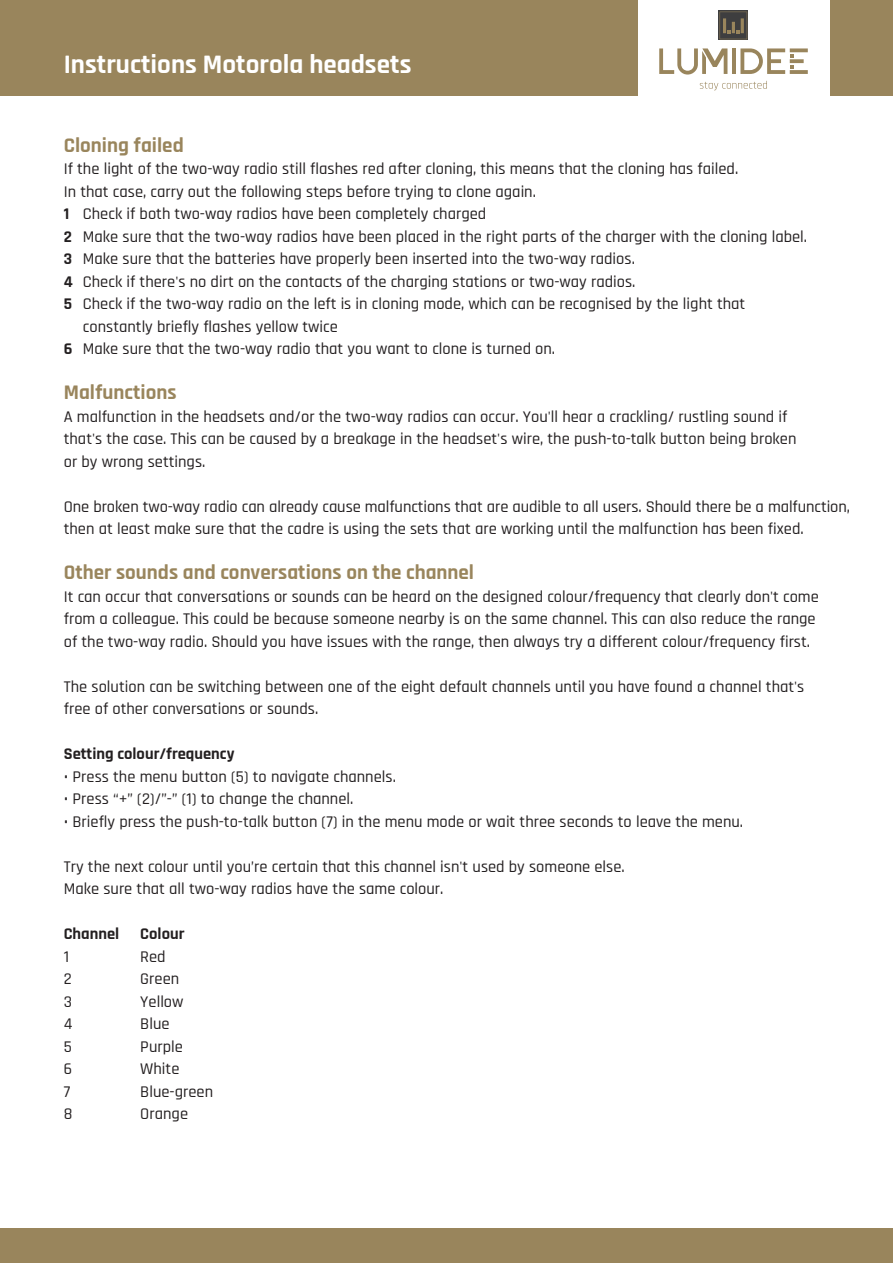
<style>
.page{position:relative;width:893px;height:1263px;background:#fff}
.page>*{position:absolute;margin:0;border:0;box-sizing:border-box;transform-origin:0 0}
.t1{font:700 27px "Rajdhani";color:#fff}
.t2{font:700 21px "Rajdhani";color:#99855c}
.t3{font:500 16.5px/22.5px "Rajdhani";color:#231f20}
.t4{font:700 16.5px "Rajdhani";color:#231f20}
.s1{font-weight:700}
</style>
<div class="page">
<div style="left:0;top:1229px;width:893px;height:34px;background:#99855c"></div>
<div style="left:0;top:0;width:893px;height:96px;background:#99855c"></div>
<div style="left:638px;top:0;width:191px;height:98px;background:#fff"></div>
<hr style="left:732px;top:48px;width:4px;height:26px;background:#99855c">
<svg style="left:793px;top:48px;width:15px;height:4px"></svg>
<svg style="left:793px;top:70px;width:15px;height:4px"></svg>
<svg style="left:793px;top:59px;width:11px;height:4px"></svg>
<svg style="left:740px;top:48px;width:53px;height:26px"></svg>
<svg style="left:659px;top:48px;width:68px;height:27px"></svg>
<svg style="left:719px;top:11px;width:29px;height:29px"></svg>
<svg style="left:720px;top:12px;width:27px;height:27px"></svg>
<svg style="left:700px;top:81px;width:67px;height:9px"></svg>
<h1 class="t1" style="left:64px;top:48px;width:349px">Instructions Motorola headsets</h1>
<p class="t2" style="left:64px;top:132px;width:121px">Cloning failed</p>
<p class="t3" style="left:64px;top:158px;width:676px">If the light of the two-way radio still flashes red after cloning, this means that the cloning has failed.</p>
<p class="t3" style="left:64px;top:181px;width:474px">In that case, carry out the following steps before trying to clone again.</p>
<p class="t3" style="left:64px;top:203px;width:424px"><span class="s1">1</span> Check if both two-way radios have been completely charged</p>
<p class="t3" style="left:64px;top:226px;width:745px"><span class="s1">2</span> Make sure that the two-way radios have been placed in the right parts of the charger with the cloning label.</p>
<p class="t3" style="left:64px;top:248px;width:573px"><span class="s1">3</span> Make sure that the batteries have properly been inserted into the two-way radios.</p>
<p class="t3" style="left:64px;top:271px;width:573px"><span class="s1">4</span> Check if there's no dirt on the contacts of the charging stations or two-way radios.</p>
<p class="t3" style="left:64px;top:293px;width:683px"><span class="s1">5</span> Check if the two-way radio on the left is in cloning mode, which can be recognised by the light that</p>
<p class="t3" style="left:83px;top:316px;width:257px">constantly briefly flashes yellow twice</p>
<p class="t3" style="left:64px;top:338px;width:493px"><span class="s1">6</span> Make sure that the two-way radio that you want to clone is turned on.</p>
<p class="t2" style="left:64px;top:380px;width:114px">Malfunctions</p>
<p class="t3" style="left:64px;top:406px;width:734px">A malfunction in the headsets and/or the two-way radios can occur. You'll hear a crackling/ rustling sound if that's the case. This can be caused by a breakage in the headset's wire, the push-to-talk button being broken or by wrong settings.</p>
<p class="t3" style="left:64px;top:496px;width:788px">One broken two-way radio can already cause malfunctions that are audible to all users. Should there be a malfunction, then at least make sure that the cadre is using the sets that are working until the malfunction has been fixed.</p>
<p class="t2" style="left:64px;top:560px;width:412px">Other sounds and conversations on the channel</p>
<p class="t3" style="left:64px;top:586px;width:757px">It can occur that conversations or sounds can be heard on the designed colour/frequency that clearly don't come from a colleague. This could be because someone nearby is on the same channel. This can also reduce the range of the two-way radio. Should you have issues with the range, then always try a different colour/frequency first.</p>
<p class="t3" style="left:64px;top:676px;width:742px">The solution can be switching between one of the eight default channels until you have found a channel that's free of other conversations or sounds.</p>
<p class="t4" style="left:64px;top:744px;width:172px">Setting colour/frequency</p>
<p class="t3" style="left:64px;top:766px;width:334px">• Press the menu button (5) to navigate channels.</p>
<p class="t3" style="left:64px;top:788px;width:291px">• Press “+” (2)/”-” (1) to change the channel.</p>
<p class="t3" style="left:64px;top:811px;width:681px">• Briefly press the push-to-talk button (7) in the menu mode or wait three seconds to leave the menu.</p>
<p class="t3" style="left:64px;top:856px;width:562px">Try the next colour until you’re certain that this channel isn't used by someone else.<br>Make sure that all two-way radios have the same colour.</p>
<p class="t4" style="left:64px;top:924px;width:57px">Channel</p>
<p class="t4" style="left:140px;top:924px;width:46px">Colour</p>
<p class="t3" style="left:64px;top:946px;width:7px">1</p>
<p class="t3" style="left:140px;top:946px;width:27px">Red</p>
<p class="t3" style="left:64px;top:968px;width:9px">2</p>
<p class="t3" style="left:140px;top:968px;width:40px">Green</p>
<p class="t3" style="left:64px;top:991px;width:10px">3</p>
<p class="t3" style="left:140px;top:991px;width:45px">Yellow</p>
<p class="t3" style="left:64px;top:1013px;width:10px">4</p>
<p class="t3" style="left:140px;top:1013px;width:31px">Blue</p>
<p class="t3" style="left:64px;top:1036px;width:10px">5</p>
<p class="t3" style="left:140px;top:1036px;width:44px">Purple</p>
<p class="t3" style="left:64px;top:1058px;width:10px">6</p>
<p class="t3" style="left:140px;top:1058px;width:41px">White</p>
<p class="t3" style="left:64px;top:1081px;width:8px">7</p>
<p class="t3" style="left:140px;top:1081px;width:74px">Blue-green</p>
<p class="t3" style="left:64px;top:1103px;width:10px">8</p>
<p class="t3" style="left:140px;top:1103px;width:49px">Orange</p>
</div>
